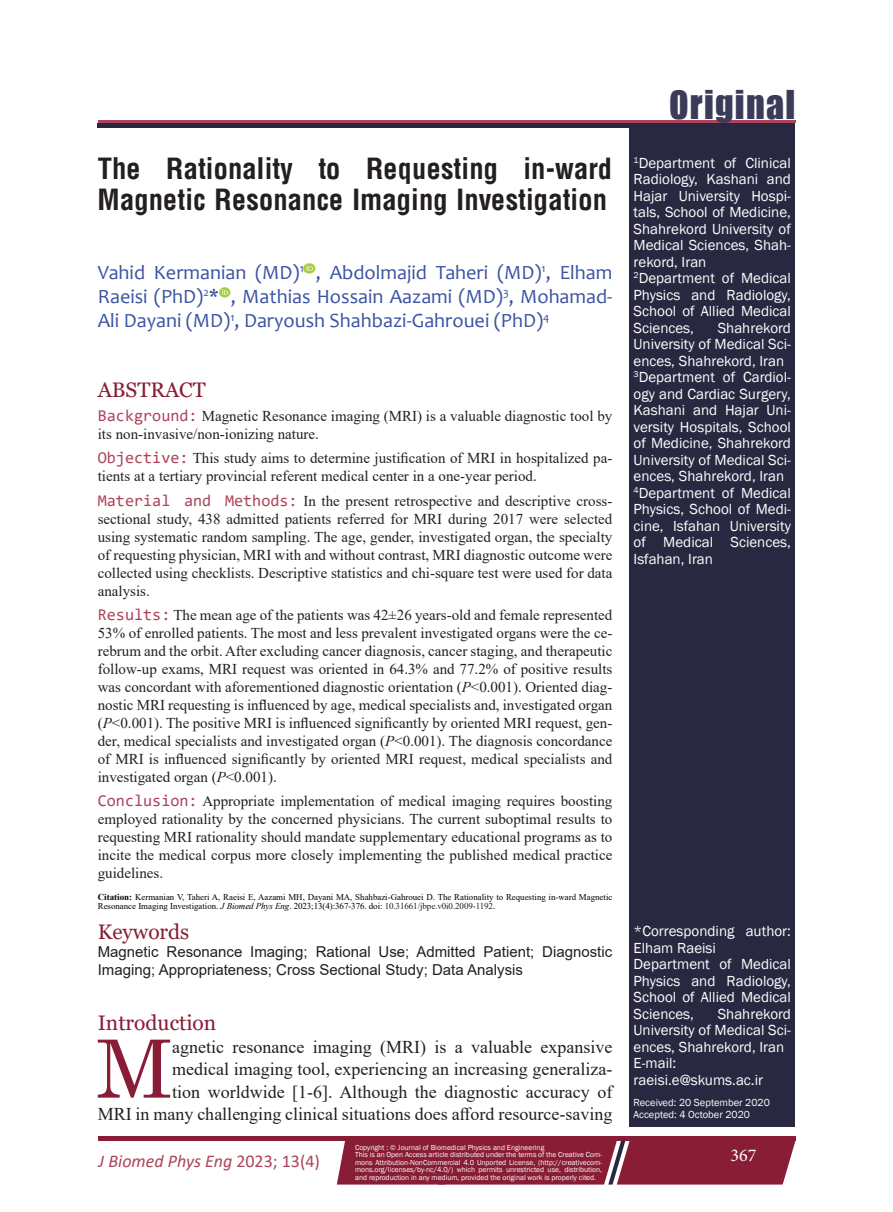
<style>
.page{position:relative;width:893px;height:1212px;background:#fff}
.page>*{position:absolute;margin:0;border:0;box-sizing:border-box;transform-origin:0 0}
.First_Paragraph{font:80.25px "Century Schoolbook";color:#881d35}
.Type_of_Article{font:40.5px "Billboard";letter-spacing:.03em;color:#3a3c5a}
.t1{font:700 28.5px/30px "Arena Condensed";color:#231f20}
.Heading{font:21px "Georgia";color:#881d35}
.Structured_Abstract{font:21px "Georgia";color:#881d35}
.AUTHOR{font:20.25px/24.3px "Candara";color:#3a53a3;text-align:justify}
.First_Paragraph-2{font:18px/22.5px "Times New Roman";color:#231f20;text-align:right}
.t2{font:italic 18px "Calibri";color:#ad445b}
.t3{font:18px "Minion Pro";color:#fff}
.Structured_Abstract-2{font:15px/18px "Times New Roman";color:#231f20;text-align:justify}
.Affiliation{font:15px/16.5px "Franklin Gothic";color:#fff;text-align:justify}
.Keywords{font:15px/18px "Arial";color:#231f20}
.Affiliation-2{font:10.5px "Franklin Gothic";color:#fff}
.Structured_Abstract-3{font:8.85px/9px "Times New Roman";color:#000}
.Affiliation-3{font:7.5px/7.5px "Franklin Gothic";color:#fff;text-align:justify}
.s1{font-family:"Consolas";font-size:16.5px;color:#ae455b}
.s2{font-family:"Consolas";font-size:16.5px;color:#ad445b}
.s3{font-style:italic}
.s4{font-weight:700;font-size:9px}
.s5{font-style:italic;font-size:9px}
.s6{font-size:9px}
.s7{font-size:9px;color:#231f20}
.s8{font-style:normal}
</style>
<div class="page">
<div style="left:98px;top:1136px;width:697px;height:5px;background:#881d35"></div>
<hr style="left:98px;top:120px;width:698px;height:2px;background:#ad445b">
<div style="left:629px;top:126px;width:166px;height:1001px;background:#292841"></div>
<div style="left:98px;top:123px;width:697px;height:5px;background:#292841"></div>
<svg style="left:304px;top:264px;width:12px;height:9px"></svg>
<svg style="left:219px;top:288px;width:12px;height:9px"></svg>
<div style="left:337px;top:1141px;width:458px;height:43px;background:#881d35"></div>
<p class="t1" style="left:98px;top:154px;width:516px">The Rationality to Requesting in-ward<br>Magnetic Resonance Imaging Investigation</p>
<p class="AUTHOR" style="left:98px;top:260px;width:516px">Vahid Kermanian (MD)<sup>1</sup> , Abdolmajid Taheri (MD)<sup>1</sup>, Elham Raeisi (PhD)<sup>2</sup>* , Mathias Hossain Aazami (MD)<sup>3</sup>, Mohamad-Ali Dayani (MD)<sup>1</sup>, Daryoush Shahbazi-Gahrouei (PhD)<sup>4</sup></p>
<p class="Heading" style="left:98px;top:377px;width:109px">ABSTRACT</p>
<p class="Structured_Abstract-2" style="left:98px;top:407px;width:516px"><span class="s1">Background:</span> Magnetic Resonance imaging (MRI) is a valuable diagnostic tool by its non-invasive/non-ionizing nature.</p>
<p class="Structured_Abstract-2" style="left:98px;top:449px;width:516px"><span class="s2">Objective:</span> This study aims to determine justification of MRI in hospitalized pa&shy;tients at a tertiary provincial referent medical center in a one-year period.</p>
<p class="Structured_Abstract-2" style="left:98px;top:491px;width:516px"><span class="s2">Material and Methods:</span> In the present retrospective and descriptive cross&shy;sectional study, 438 admitted patients referred for MRI during 2017 were selected using systematic random sampling. The age, gender, investigated organ, the specialty of requesting physician, MRI with and without contrast, MRI diagnostic outcome were collected using checklists. Descriptive statistics and chi-square test were used for data analysis.</p>
<p class="Structured_Abstract-2" style="left:98px;top:605px;width:516px"><span class="s2">Results:</span> The mean age of the patients was 42±26 years-old and female represented 53% of enrolled patients. The most and less prevalent investigated organs were the ce&shy;rebrum and the orbit. After excluding cancer diagnosis, cancer staging, and therapeutic follow-up exams, MRI request was oriented in 64.3% and 77.2% of positive results was concordant with aforementioned diagnostic orientation (<span class="s3">P</span>&lt;0.001). Oriented diag&shy;nostic MRI requesting is influenced by age, medical specialists and, investigated organ (<span class="s3">P</span>&lt;0.001). The positive MRI is influenced significantly by oriented MRI request, gen&shy;der, medical specialists and investigated organ (<span class="s3">P</span>&lt;0.001). The diagnosis concordance of MRI is influenced significantly by oriented MRI request, medical specialists and investigated organ (<span class="s3">P</span>&lt;0.001).</p>
<p class="Structured_Abstract-2" style="left:98px;top:791px;width:516px"><span class="s2">Conclusion:</span> Appropriate implementation of medical imaging requires boosting employed rationality by the concerned physicians. The current suboptimal results to requesting MRI rationality should mandate supplementary educational programs as to incite the medical corpus more closely implementing the published medical practice guidelines.</p>
<p class="Structured_Abstract-3" style="left:98px;top:892px;width:516px"><span class="s4">Citation:</span> Kermanian V, Taheri A, Raeisi E, Aazami MH, Dayani MA, Shahbazi-Gahrouei D. The Rationality to Requesting in-ward Magnetic<br>Resonance Imaging Investigation. <span class="s5">J Biomed Phys Eng</span><span class="s6">. 2023;13(4):367-376. doi:</span> <span class="s7">10.31661/jbpe.v0i0.2009-1192</span><span class="s6">.</span></p>
<p class="Structured_Abstract" style="left:98px;top:919px;width:93px">Keywords</p>
<p class="Keywords" style="left:98px;top:942px;width:516px">Magnetic Resonance Imaging; Rational Use; Admitted Patient; Diagnostic<br>Imaging; Appropriateness; Cross Sectional Study; Data Analysis</p>
<p class="Heading" style="left:98px;top:1010px;width:120px">Introduction</p>
<p class="First_Paragraph" style="left:96px;top:1001px;width:77px">M</p>
<p class="First_Paragraph-2" style="left:98px;top:1035px;width:516px">agnetic resonance imaging (MRI) is a valuable expansive<br>medical imaging tool, experiencing an increasing generaliza-<br>tion worldwide [1-6]. Although the diagnostic accuracy of<br>MRI in many challenging clinical situations does afford resource-saving</p>
<p class="Type_of_Article" style="left:669px;top:83px;width:128px">Original</p>
<p class="Affiliation" style="left:634px;top:155px;width:159px"><sup>1</sup>Department of Clinical Radiology, Kashani and Hajar University Hospi&shy;tals, School of Medicine, Shahrekord University of Medical Sciences, Shah&shy;rekord, Iran</p>
<p class="Affiliation" style="left:634px;top:270px;width:159px"><sup>2</sup>Department of Medical Physics and Radiology, School of Allied Medical Sciences,</p>
<p class="Affiliation" style="left:634px;top:320px;width:159px;text-indent:84px">Shahrekord University of Medical Sci&shy;ences, Shahrekord, Iran</p>
<p class="Affiliation" style="left:634px;top:369px;width:159px"><sup>3</sup>Department of Cardiol&shy;ogy and Cardiac Surgery, Kashani and Hajar Uni&shy;versity Hospitals, School of Medicine, Shahrekord University of Medical Sci&shy;ences, Shahrekord, Iran</p>
<p class="Affiliation" style="left:634px;top:485px;width:159px"><sup>4</sup>Department of Medical Physics, School of Medi&shy;cine, Isfahan University of Medical Sciences, Isfahan, Iran</p>
<p class="Affiliation" style="left:634px;top:923px;width:159px">*Corresponding author:<br>Elham Raeisi</p>
<p class="Affiliation" style="left:634px;top:956px;width:159px">Department of Medical Physics and Radiology, School of Allied Medical Sciences,</p>
<p class="Affiliation" style="left:634px;top:1006px;width:159px;text-indent:84px">Shahrekord University of Medical Sci&shy;ences, Shahrekord, Iran</p>
<p class="Affiliation" style="left:634px;top:1055px;width:44px">E-mail:</p>
<p class="Affiliation" style="left:634px;top:1072px;width:131px">raeisi.e@skums.ac.ir</p>
<p class="Affiliation-2" style="left:634px;top:1096px;width:138px">Received: 20 September 2020</p>
<p class="Affiliation-2" style="left:634px;top:1108px;width:118px">Accepted: 4 October 2020</p>
<p class="t2" style="left:99px;top:1148px;width:223px">J Biomed Phys Eng <span class="s8">2023; 13(4)</span></p>
<p class="Affiliation-3" style="left:355px;top:1143px;width:191px">Copyright : © Journal of Biomedical Physics and Engineering</p>
<p class="Affiliation-3" style="left:355px;top:1151px;width:249px">This is an Open Access article distributed under the terms of the Creative Com&shy;mons Attribution-NonCommercial 4.0 Unported License, (http://creativecom&shy;mons.org/licenses/by-nc/4.0/) which permits unrestricted use, distribution, and reproduction in any medium, provided the original work is properly cited.</p>
<p class="t3" style="left:730px;top:1143px;width:27px">367</p>
</div>
